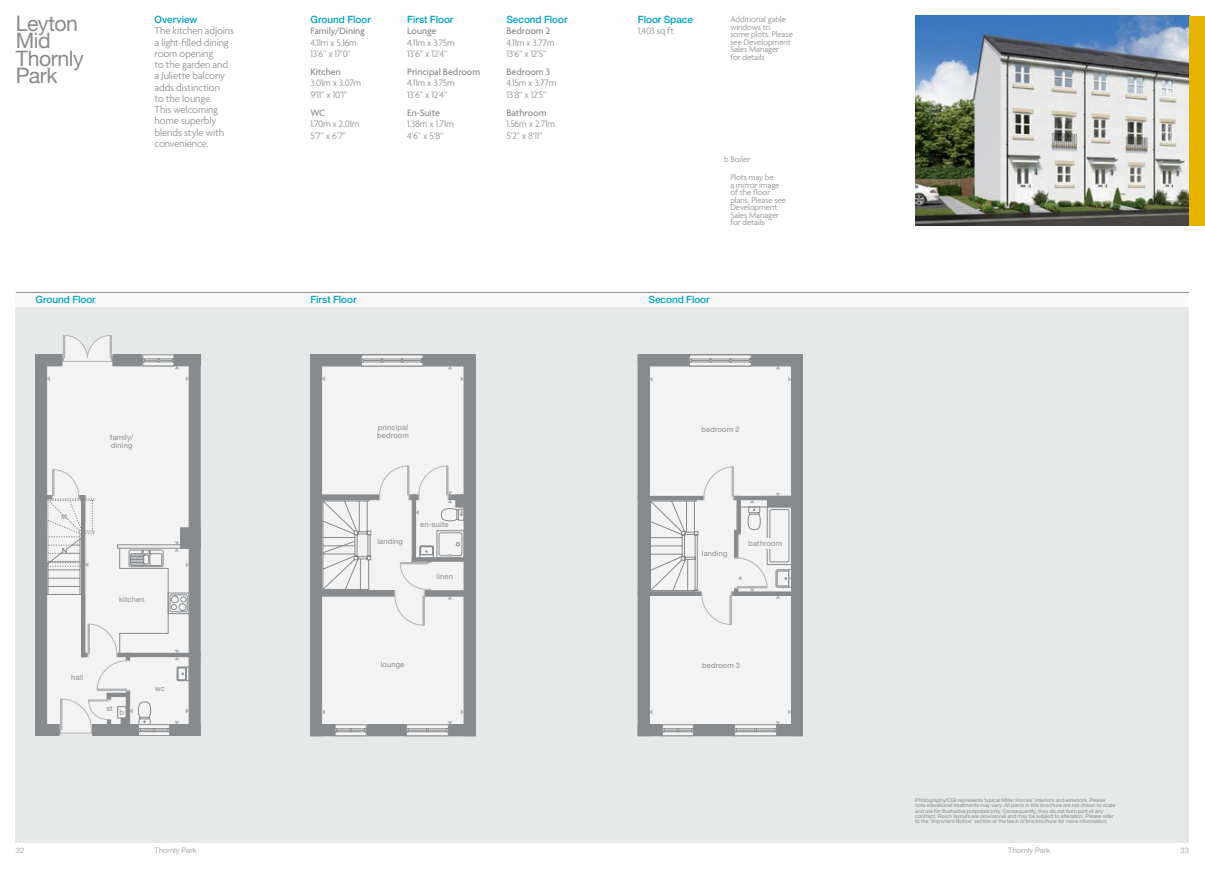
<style>
.page{position:relative;width:1205px;height:869px;background:#fff}
.page>*{position:absolute;margin:0;border:0;box-sizing:border-box;transform-origin:0 0}
.t1{font:21.25px/17.5px "Helvetica Neue";letter-spacing:-.025em;color:#888b8d}
.t2{font:300 10.62px/11.2px "Agenda";letter-spacing:-.01em;color:#888b8d}
.t3{font:300 10px/11.2px "Agenda";letter-spacing:-.025em;color:#888b8d}
.t4{font:500 10px "Agenda";letter-spacing:-.005em;color:#888b8d}
.t5{font:500 10px "Helvetica Neue";letter-spacing:-.005em;color:#00a1be}
.t6{font:500 10px "Helvetica Neue LT Std";letter-spacing:-.005em;color:#00a1be}
.t7{font:300 8.75px/7.5px "Agenda";letter-spacing:-.005em;color:#888b8d}
.t8{font:7.5px/8px "Helvetica Neue";letter-spacing:.025em;color:#888b8d}
.t9{font:300 7.5px "Helvetica Neue LT Std";letter-spacing:.025em;color:#888b8d}
.t10{font:5.25px/5.2px "Helvetica Neue LT Std";color:#888b8d}
</style>
<div class="page">
<img style="left:915px;top:16px;width:274px;height:209px">
<div style="left:1189px;top:16px;width:16px;height:209px;background:#e5b300"></div>
<div style="left:16px;top:306px;width:1173px;height:536px;background:#e7e8e8"></div>
<div style="left:16px;top:292px;width:1173px;height:14px;background:#f9f9f9"></div>
<hr style="left:16px;top:292px;width:1173px;height:1px;background:#888b8d">
<div style="left:35px;top:354px;width:12px;height:381px;background:#888b8d"></div>
<div style="left:189px;top:354px;width:11px;height:381px;background:#888b8d"></div>
<svg style="left:46px;top:335px;width:143px;height:400px"></svg>
<div style="left:117px;top:706px;width:9px;height:11px;border:1px solid #888b8d"></div>
<div style="left:649px;top:366px;width:142px;height:100px;background:#f3f3f4"></div>
<svg style="left:649px;top:376px;width:3px;height:6px"></svg>
<svg style="left:788px;top:376px;width:3px;height:6px"></svg>
<svg style="left:775px;top:366px;width:5px;height:3px"></svg>
<div style="left:638px;top:355px;width:164px;height:11px;background:#888b8d"></div>
<div style="left:638px;top:355px;width:11px;height:380px;background:#888b8d"></div>
<div style="left:791px;top:355px;width:11px;height:380px;background:#888b8d"></div>
<div style="left:791px;top:355px;width:12px;height:380px;border:1px solid #888b8d"></div>
<div style="left:767px;top:496px;width:35px;height:10px;background:#888b8d"></div>
<div style="left:767px;top:496px;width:36px;height:11px;border:1px solid #888b8d"></div>
<svg style="left:690px;top:355px;width:61px;height:11px"></svg>
<svg style="left:689px;top:358px;width:62px;height:4px"></svg>
<svg style="left:648px;top:466px;width:144px;height:271px"></svg>
<div style="left:760px;top:537px;width:15px;height:11px;background:#f3f3f4"></div>
<div style="left:310px;top:355px;width:12px;height:380px;background:#888b8d"></div>
<div style="left:464px;top:355px;width:11px;height:380px;background:#888b8d"></div>
<svg style="left:321px;top:354px;width:143px;height:383px"></svg>
<h1 class="t1" style="left:16px;top:16px;width:69px">Leyton<br>Mid<br>Thornly<br>Park</h1>
<h3 class="t5" style="left:155px;top:11px;width:44px">Overview</h3>
<h2 class="t2" style="left:155px;top:26px;width:81px">The kitchen adjoins a light-filled dining room opening<br>to the garden and a Juliette balcony adds distinction<br>to the lounge.<br>This welcoming home superbly blends style with convenience.</h2>
<h3 class="t8" style="left:162px;top:131px;width:18px">linen</h3>
<h3 class="t5" style="left:310px;top:11px;width:62px">Ground Floor</h3>
<h3 class="t4" style="left:310px;top:26px;width:56px">Family/Dining</h3>
<h3 class="t3" style="left:310px;top:37px;width:48px">4.11m x 5.16m<br>13’6” x 17’0”</h3>
<h3 class="t4" style="left:310px;top:67px;width:32px">Kitchen</h3>
<h3 class="t3" style="left:310px;top:78px;width:52px">3.01m x 3.07m<br>9’11” x 10’1”</h3>
<h3 class="t4" style="left:310px;top:107px;width:16px">WC</h3>
<h3 class="t3" style="left:310px;top:119px;width:51px">1.70m x 2.01m<br>5’7” x 6’7”</h3>
<h3 class="t5" style="left:407px;top:11px;width:48px">First Floor</h3>
<h3 class="t4" style="left:407px;top:26px;width:31px">Lounge</h3>
<h3 class="t3" style="left:407px;top:37px;width:49px">4.11m x 3.75m<br>13’6” x 12’4”</h3>
<h3 class="t4" style="left:407px;top:67px;width:75px">Principal Bedroom</h3>
<h3 class="t3" style="left:407px;top:78px;width:49px">4.11m x 3.75m<br>13’6” x 12’4”</h3>
<h3 class="t4" style="left:407px;top:107px;width:34px">En-Suite</h3>
<h3 class="t3" style="left:407px;top:119px;width:48px">1.38m x 1.71m<br>4’6” x 5’8”</h3>
<h3 class="t5" style="left:506px;top:11px;width:63px">Second Floor</h3>
<h3 class="t4" style="left:506px;top:26px;width:45px">Bedroom 2</h3>
<h3 class="t3" style="left:506px;top:37px;width:50px">4.11m x 3.77m<br>13’6” x 12’5”</h3>
<h3 class="t4" style="left:506px;top:67px;width:45px">Bedroom 3</h3>
<h3 class="t3" style="left:506px;top:78px;width:52px">4.15m x 3.77m<br>13’8” x 12’5”</h3>
<h3 class="t4" style="left:506px;top:107px;width:42px">Bathroom</h3>
<h3 class="t3" style="left:506px;top:119px;width:50px">1.56m x 2.71m<br>5’2” x 8’11”</h3>
<h3 class="t6" style="left:35px;top:293px;width:62px">Ground Floor</h3>
<h3 class="t6" style="left:310px;top:293px;width:48px">First Floor</h3>
<h3 class="t8" style="left:61px;top:512px;width:8px">st</h3>
<h3 class="t8" style="left:110px;top:434px;width:25px">family/ dining</h3>
<h3 class="t8" style="left:119px;top:595px;width:27px">kitchen</h3>
<h3 class="t8" style="left:71px;top:673px;width:14px">hall</h3>
<h3 class="t8" style="left:106px;top:704px;width:8px">st</h3>
<h3 class="t8" style="left:120px;top:708px;width:6px">b</h3>
<h3 class="t8" style="left:155px;top:684px;width:11px">wc</h3>
<h3 class="t8" style="left:377px;top:423px;width:33px">principal bedroom</h3>
<h3 class="t8" style="left:377px;top:537px;width:27px">landing</h3>
<h3 class="t8" style="left:420px;top:521px;width:30px">en-suite</h3>
<h3 class="t8" style="left:437px;top:572px;width:18px">linen</h3>
<h3 class="t8" style="left:381px;top:660px;width:25px">lounge</h3>
<h3 class="t5" style="left:638px;top:11px;width:57px">Floor Space</h3>
<h3 class="t3" style="left:638px;top:26px;width:37px">1,403 sq ft</h3>
<h3 class="t7" style="left:730px;top:16px;width:64px">Additional gable windows to<br>some plots. Please see Development<br>Sales Manager<br>for details</h3>
<h3 class="t7" style="left:724px;top:156px;width:28px">b Boiler</h3>
<h3 class="t7" style="left:730px;top:174px;width:57px">Plots may be<br>a mirror image of the floor plans. Please see<br>Development<br>Sales Manager for details</h3>
<h3 class="t6" style="left:648px;top:293px;width:63px">Second Floor</h3>
<h3 class="t8" style="left:701px;top:425px;width:39px">bedroom 2</h3>
<h3 class="t8" style="left:702px;top:549px;width:27px">landing</h3>
<h3 class="t8" style="left:748px;top:539px;width:35px">bathroom</h3>
<h3 class="t8" style="left:702px;top:661px;width:39px">bedroom 3</h3>
<p class="t10" style="left:915px;top:797px;width:201px">Photography/CGI represents typical Miller Homes’ interiors and exteriors. Please note elevational treatments may vary. All plans in this brochure are not drawn to scale and are for illustrative purposes only. Consequently, they do not form part of any contract. Room layouts are provisional and may be subject to alteration. Please refer to the ‘Important Notice’ section at the back of this brochure for more information.</p>
<h3 class="t9" style="left:16px;top:845px;width:10px">32</h3>
<h3 class="t9" style="left:155px;top:845px;width:44px">Thornly Park</h3>
<h3 class="t9" style="left:1008px;top:845px;width:44px">Thornly Park</h3>
<h3 class="t9" style="left:1180px;top:845px;width:10px">33</h3>
</div>
